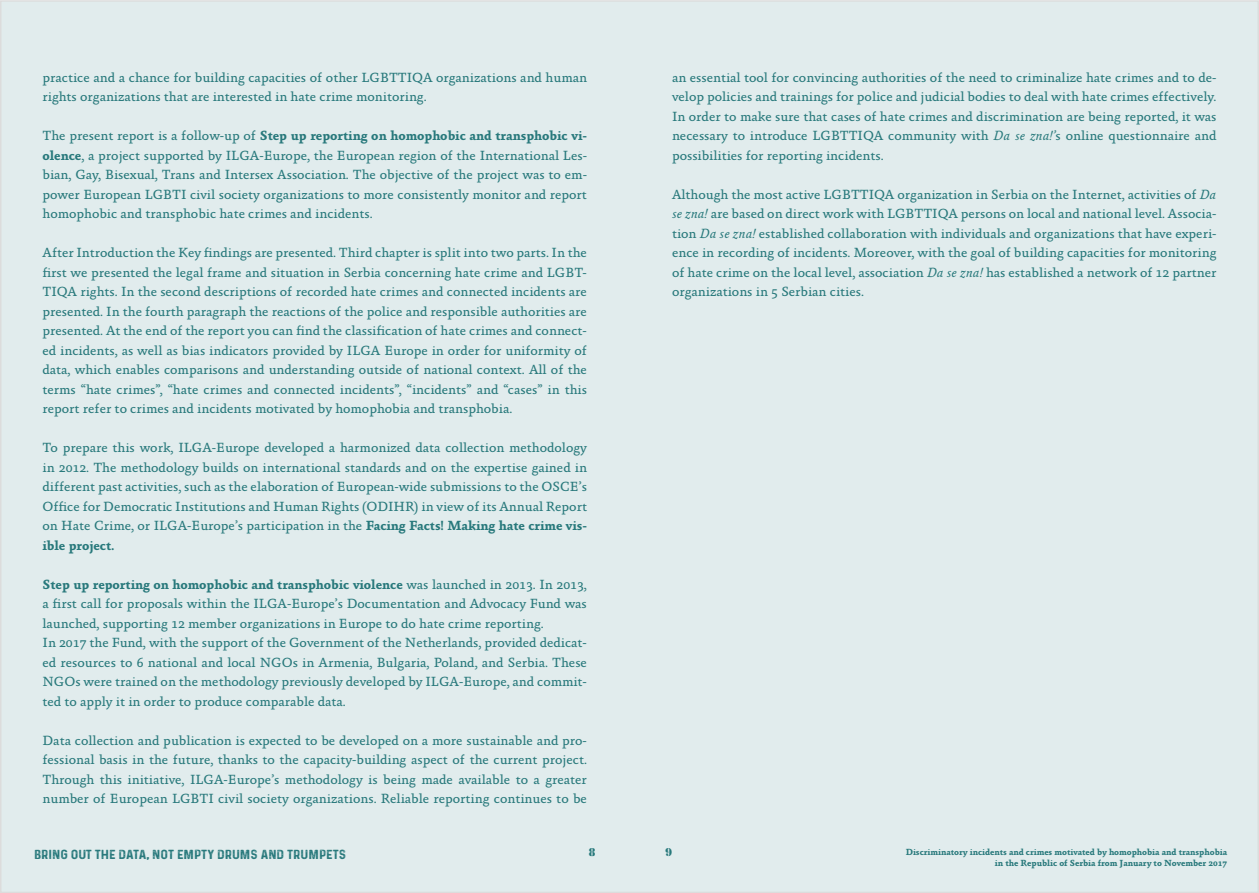
<style>
.page{position:relative;width:1259px;height:893px;background:#fff}
.page>*{position:absolute;margin:0;border:0;box-sizing:border-box;transform-origin:0 0}
.t1{font:13.5px/19.5px "Absara Pro";color:#28797c;text-align:justify}
.t2{font:10.5px "Prequel Demo";color:#28797c;scale:1.1 1}
.t3{font:10.5px "Stencil Std";color:#28797c}
.t4{font:700 9px/10.8px "Absara Pro";color:#28797c;text-align:right}
.s1{font-weight:700}
.s2{font-style:italic}
</style>
<div class="page">
<div style="left:1px;top:1px;width:1257px;height:891px;background:#e1eced"></div>
<p class="t1" style="left:43px;top:68px;width:546px">practice and a chance for building capacities of other LGBTTIQA organizations and human rights organizations that are interested in hate crime monitoring.</p>
<p class="t1" style="left:43px;top:127px;width:546px">The present report is a follow-up of <span class="s1">Step up reporting on homophobic and transphobic vi&shy;olence</span>, a project supported by ILGA-Europe, the European region of the International Les&shy;bian, Gay, Bisexual, Trans and Intersex Association. The objective of the project was to em&shy;power European LGBTI civil society organizations to more consistently monitor and report homophobic and transphobic hate crimes and incidents.</p>
<p class="t1" style="left:43px;top:244px;width:546px">After Introduction the Key findings are presented. Third chapter is split into two parts. In the first we presented the legal frame and situation in Serbia concerning hate crime and LGBT-TIQA rights. In the second descriptions of recorded hate crimes and connected incidents are presented. In the fourth paragraph the reactions of the police and responsible authorities are presented. At the end of the report you can find the classification of hate crimes and connect&shy;ed incidents, as well as bias indicators provided by ILGA Europe in order for uniformity of data, which enables comparisons and understanding outside of national context. All of the terms “hate crimes”, “hate crimes and connected incidents”, “incidents” and “cases” in this report refer to crimes and incidents motivated by homophobia and transphobia.</p>
<p class="t1" style="left:43px;top:439px;width:546px">To prepare this work, ILGA-Europe developed a harmonized data collection methodology in 2012. The methodology builds on international standards and on the expertise gained in different past activities, such as the elaboration of European-wide submissions to the OSCE’s Office for Democratic Institutions and Human Rights (ODIHR) in view of its Annual Report on Hate Crime, or ILGA-Europe’s participation in the <span class="s1">Facing Facts! Making hate crime vis&shy;ible project.</span></p>
<p class="t1" style="left:43px;top:575px;width:546px;text-align:left"><span class="s1">Step up reporting on homophobic and transphobic violence</span> was launched in 2013. In 2013, a first call for proposals within the ILGA-Europe’s Documentation and Advocacy Fund was launched, supporting 12 member organizations in Europe to do hate crime reporting.<br>In 2017 the Fund, with the support of the Government of the Netherlands, provided dedicat&shy;ed resources to 6 national and local NGOs in Armenia, Bulgaria, Poland, and Serbia. These NGOs were trained on the methodology previously developed by ILGA-Europe, and commit&shy;ted to apply it in order to produce comparable data.</p>
<p class="t1" style="left:43px;top:731px;width:546px">Data collection and publication is expected to be developed on a more sustainable and pro&shy;fessional basis in the future, thanks to the capacity-building aspect of the current project.<br>Through this initiative, ILGA-Europe’s methodology is being made available to a greater number of European LGBTI civil society organizations. Reliable reporting continues to be</p>
<p class="t1" style="left:672px;top:68px;width:546px">an essential tool for convincing authorities of the need to criminalize hate crimes and to de&shy;velop policies and trainings for police and judicial bodies to deal with hate crimes effectively.<br>In order to make sure that cases of hate crimes and discrimination are being reported, it was necessary to introduce LGBTTIQA community with <span class="s2">Da se zna!’</span>s online questionnaire and possibilities for reporting incidents.</p>
<p class="t1" style="left:672px;top:185px;width:546px">Although the most active LGBTTIQA organization in Serbia on the Internet, activities of <span class="s2">Da se zna!</span> are based on direct work with LGBTTIQA persons on local and national level. Associa&shy;tion <span class="s2">Da se zna!</span> established collaboration with individuals and organizations that have experi&shy;ence in recording of incidents. Moreover, with the goal of building capacities for monitoring of hate crime on the local level, association <span class="s2">Da se zna!</span> has established a network of 12 partner organizations in 5 Serbian cities.</p>
<p class="t3" style="left:589px;top:845px;width:8px">8</p>
<p class="t3" style="left:665px;top:845px;width:8px">9</p>
<p class="t2" style="left:34px;top:847px;width:285px">BRING OUT THE DATA, NOT EMPTY DRUMS AND TRUMPETS</p>
<p class="t4" style="left:905px;top:847px;width:323px">Discriminatory incidents and crimes motivated by homophobia and transphobia in the Republic of Serbia from January to November 2017</p>
</div>
